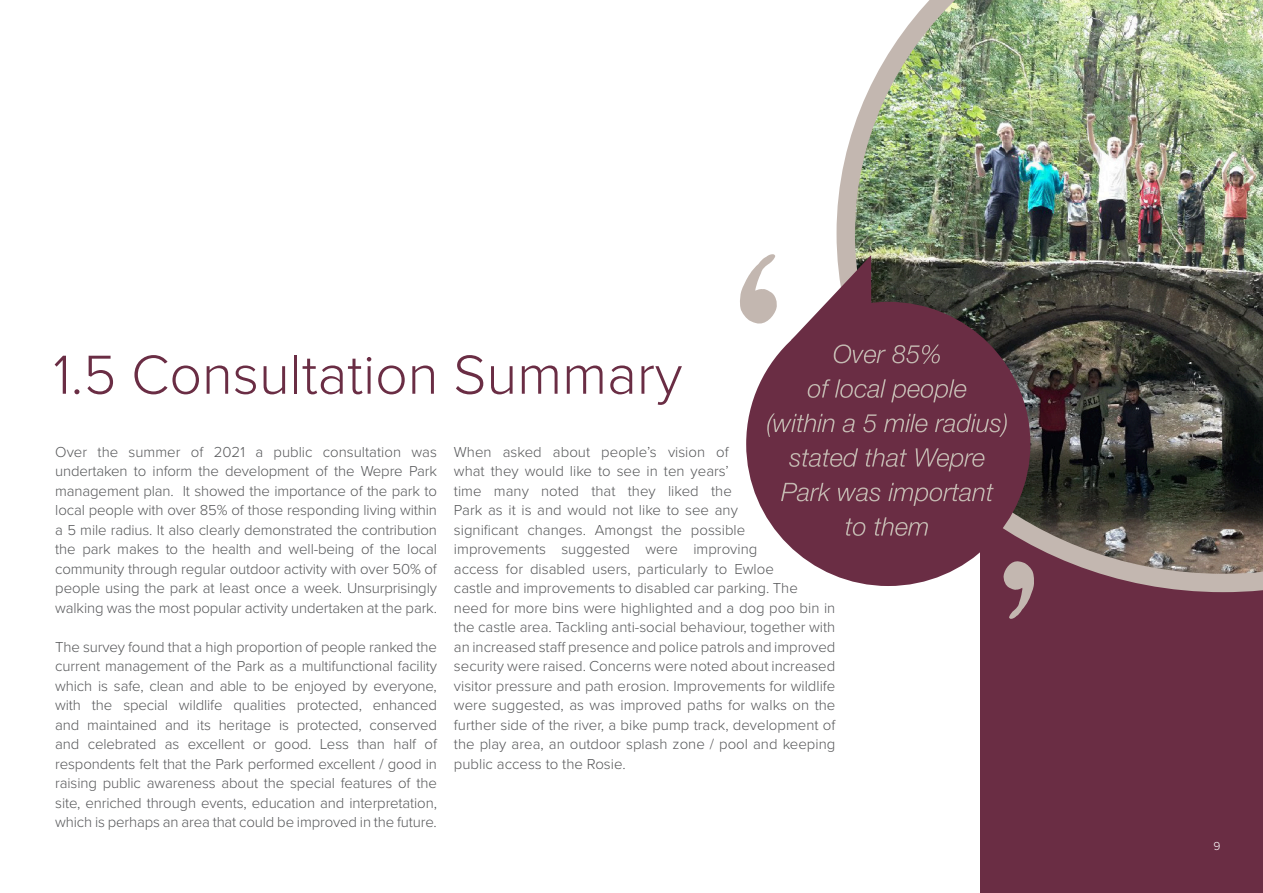
<style>
.page{position:relative;width:1263px;height:893px;background:#fff}
.page>*{position:absolute;margin:0;border:0;box-sizing:border-box;transform-origin:0 0}
.t1{font:300 57px "Proxima Nova";color:#6a2d44}
.t2{font:300 15px/19.5px "Proxima Nova";color:#57585a;text-align:justify}
.t3{font:300 12px "Proxima Nova";color:#fff}
</style>
<div class="page">
<div style="left:981px;top:0;width:282px;height:893px;background:#6a2d44"></div>
<img style="left:836px;top:0;width:427px;height:592px">
<svg style="left:746px;top:302px;width:284px;height:284px;fill:#6a2d44"></svg>
<svg style="left:740px;top:254px;width:38px;height:72px"></svg>
<svg style="left:846px;top:517px;width:82px;height:19px;background:#7d4a5b"></svg>
<svg style="left:781px;top:483px;width:213px;height:23px;background:#794556"></svg>
<svg style="left:789px;top:448px;width:195px;height:23px;background:#7a4758"></svg>
<svg style="left:767px;top:413px;width:240px;height:24px;background:#784455"></svg>
<svg style="left:808px;top:379px;width:158px;height:23px;background:#7a4657"></svg>
<svg style="left:791px;top:255px;width:149px;height:109px"></svg>
<svg style="left:1003px;top:560px;width:31px;height:59px"></svg>
<h1 class="t1" style="left:53px;top:332px;width:631px">1.5 Consultation Summary</h1>
<p class="t2" style="left:55px;top:441px;width:383px">Over the summer of 2021 a public consultation was undertaken to inform the development of the Wepre Park management plan. It showed the importance of the park to local people with over 85% of those responding living within a 5 mile radius. It also clearly demonstrated the contribution the park makes to the health and well-being of the local community through regular outdoor activity with over 50% of people using the park at least once a week. Unsurprisingly walking was the most popular activity undertaken at the park.</p>
<p class="t2" style="left:55px;top:636px;width:383px">The survey found that a high proportion of people ranked the current management of the Park as a multifunctional facility which is safe, clean and able to be enjoyed by everyone, with the special wildlife qualities protected, enhanced and maintained and its heritage is protected, conserved and celebrated as excellent or good. Less than half of respondents felt that the Park performed excellent / good in raising public awareness about the special features of the site, enriched through events, education and interpretation, which is perhaps an area that could be improved in the future.</p>
<p class="t2" style="left:454px;top:441px;width:383px;text-align:left">When asked about people’s vision of<br>what they would like to see in ten years’<br>time many noted that they liked the<br>Park as it is and would not like to see any<br>significant changes. Amongst the possible improvements suggested were improving<br>access for disabled users, particularly to Ewloe<br>castle and improvements to disabled car parking. The<br>need for more bins were highlighted and a dog poo bin in the castle area. Tackling anti-social behaviour, together with an increased staff presence and police patrols and improved security were raised. Concerns were noted about increased visitor pressure and path erosion. Improvements for wildlife were suggested, as was improved paths for walks on the further side of the river, a bike pump track, development of the play area, an outdoor splash zone / pool and keeping public access to the Rosie.</p>
<p class="t3" style="left:1213px;top:837px;width:9px">9</p>
</div>
